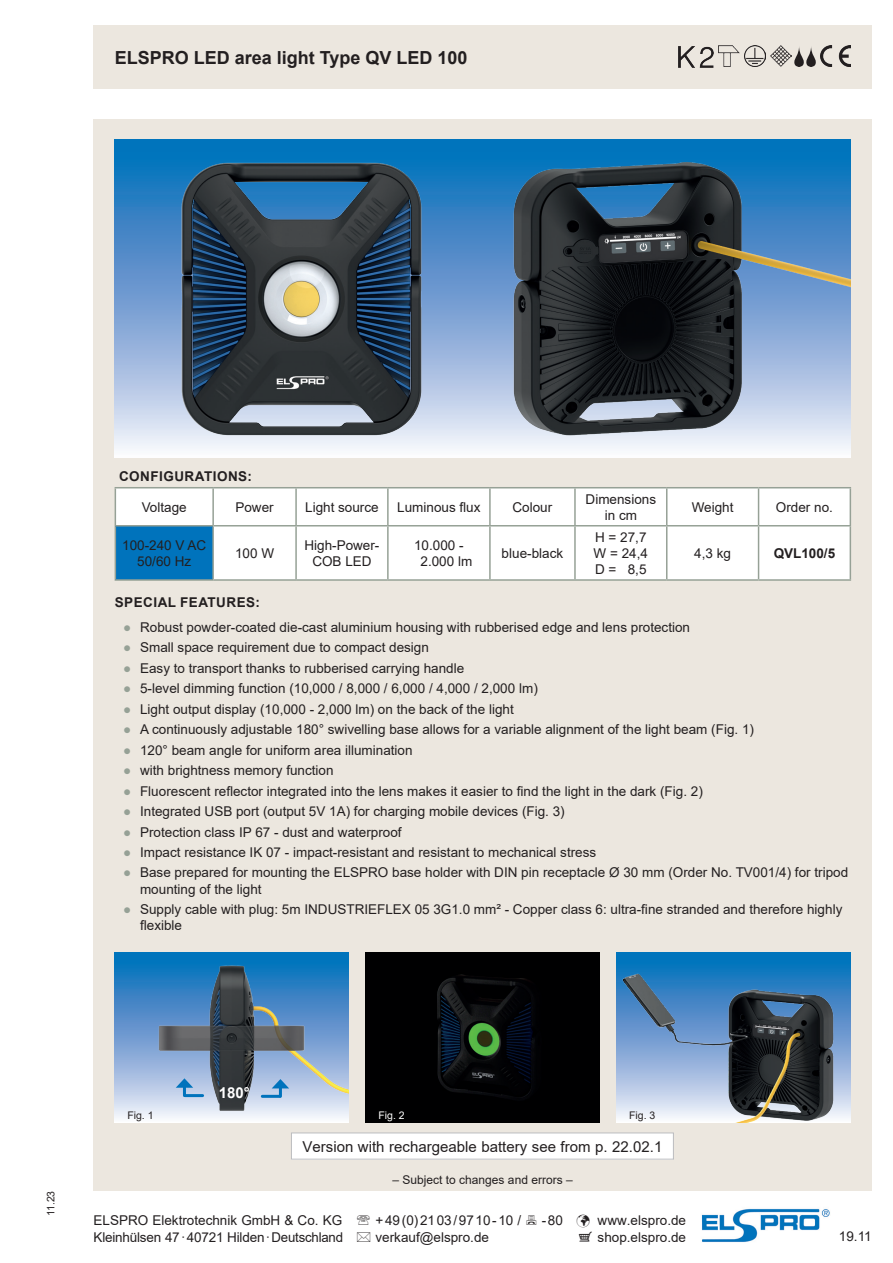
<style>
.page{position:relative;width:893px;height:1263px;background:#fff}
.page>*{position:absolute;margin:0;border:0;box-sizing:border-box;transform-origin:0 0}
.t1{font:700 18px "Arial";color:#231f20}
.t2{font:15px "Arial";color:#231f20}
.t3{font:700 15px "Arial";color:#fff}
.t4{font:13.5px/16.2px "Arial";color:#231f20;text-align:center}
.t5{font:700 13.5px "Arial";letter-spacing:.035em;color:#231f20}
.t6{font:12px "Arial";color:#231f20}
.t7{font:10.5px "Arial";color:#231f20}
.t8{font:10.5px "Arial";color:#fff}
.s1{color:#96a196}
</style>
<div class="page">
<div style="left:94px;top:1169px;width:778px;height:22px;background:#ece7df"></div>
<div style="left:94px;top:119px;width:778px;height:1050px;background:#ece7df"></div>
<div style="left:94px;top:26px;width:778px;height:63px;background:#ece7df"></div>
<svg style="left:115px;top:139px;width:357px;height:319px;background:#74a4d4"></svg>
<img style="left:139px;top:139px;width:330px;height:319px">
<div style="left:472px;top:139px;width:378px;height:319px;background:#f6f8fc"></div>
<img style="left:472px;top:139px;width:378px;height:305px">
<div style="left:291px;top:1133px;width:382px;height:26px;background:#fff"></div>
<div style="left:291px;top:1132px;width:383px;height:27px;border:1px solid #bcbdc0"></div>
<img style="left:701px;top:1208px;width:129px;height:34px">
<img style="left:820px;top:46px;width:30px;height:21px">
<img style="left:744px;top:46px;width:22px;height:21px">
<img style="left:718px;top:46px;width:22px;height:21px">
<img style="left:679px;top:46px;width:35px;height:21px">
<svg style="left:794px;top:46px;width:10px;height:21px"></svg>
<svg style="left:806px;top:46px;width:10px;height:21px"></svg>
<img style="left:770px;top:46px;width:22px;height:21px">
<svg style="left:115px;top:952px;width:25px;height:171px;background:#74a5d4"></svg>
<img style="left:140px;top:952px;width:209px;height:171px">
<img style="left:366px;top:952px;width:234px;height:171px">
<div style="left:617px;top:952px;width:233px;height:171px;background:#0075bd"></div>
<img style="left:617px;top:969px;width:233px;height:154px">
<hr style="left:185px;top:1094px;width:18px;height:3px;background:#0073bc">
<svg style="left:176px;top:1078px;width:17px;height:17px"></svg>
<hr style="left:262px;top:1095px;width:18px;height:3px;background:#0073bc">
<svg style="left:272px;top:1079px;width:17px;height:17px"></svg>
<div style="left:93px;top:458px;width:778px;height:127px;background:#ece7df"></div>
<div style="left:116px;top:488px;width:734px;height:91px;background:#fff"></div>
<div style="left:115px;top:526px;width:98px;height:54px;background:#0073bc"></div>
<hr style="left:115px;top:487px;width:98px;height:1px;background:#96a196">
<hr style="left:115px;top:488px;width:1px;height:37px;background:#96a196">
<hr style="left:213px;top:487px;width:83px;height:1px;background:#96a196">
<hr style="left:212px;top:488px;width:2px;height:37px;background:#96a196">
<hr style="left:296px;top:487px;width:92px;height:1px;background:#96a196">
<hr style="left:295px;top:488px;width:2px;height:37px;background:#96a196">
<hr style="left:388px;top:487px;width:102px;height:1px;background:#96a196">
<hr style="left:387px;top:488px;width:2px;height:37px;background:#96a196">
<hr style="left:490px;top:487px;width:85px;height:1px;background:#96a196">
<hr style="left:489px;top:488px;width:2px;height:37px;background:#96a196">
<hr style="left:575px;top:487px;width:92px;height:1px;background:#96a196">
<hr style="left:574px;top:488px;width:2px;height:37px;background:#96a196">
<hr style="left:667px;top:487px;width:91px;height:1px;background:#96a196">
<hr style="left:666px;top:488px;width:1px;height:37px;background:#96a196">
<hr style="left:758px;top:487px;width:93px;height:1px;background:#96a196">
<hr style="left:758px;top:488px;width:1px;height:37px;background:#96a196">
<hr style="left:850px;top:488px;width:1px;height:37px;background:#96a196">
<hr style="left:115px;top:525px;width:98px;height:1px;background:#96a196">
<hr style="left:115px;top:526px;width:1px;height:53px;background:#96a196">
<hr style="left:213px;top:525px;width:83px;height:1px;background:#96a196">
<hr style="left:212px;top:526px;width:2px;height:53px;background:#96a196">
<hr style="left:296px;top:525px;width:92px;height:1px;background:#96a196">
<hr style="left:295px;top:526px;width:2px;height:53px;background:#96a196">
<hr style="left:388px;top:525px;width:102px;height:1px;background:#96a196">
<hr style="left:387px;top:526px;width:2px;height:53px;background:#96a196">
<hr style="left:490px;top:525px;width:85px;height:1px;background:#96a196">
<hr style="left:489px;top:526px;width:2px;height:53px;background:#96a196">
<hr style="left:575px;top:525px;width:92px;height:1px;background:#96a196">
<hr style="left:574px;top:526px;width:2px;height:53px;background:#96a196">
<hr style="left:667px;top:525px;width:91px;height:1px;background:#96a196">
<hr style="left:666px;top:526px;width:1px;height:53px;background:#96a196">
<hr style="left:758px;top:525px;width:93px;height:1px;background:#96a196">
<hr style="left:758px;top:526px;width:1px;height:53px;background:#96a196">
<hr style="left:850px;top:526px;width:1px;height:53px;background:#96a196">
<hr style="left:115px;top:579px;width:98px;height:2px;background:#96a196">
<hr style="left:213px;top:579px;width:83px;height:2px;background:#96a196">
<hr style="left:296px;top:579px;width:92px;height:2px;background:#96a196">
<hr style="left:388px;top:579px;width:102px;height:2px;background:#96a196">
<hr style="left:490px;top:579px;width:85px;height:2px;background:#96a196">
<hr style="left:575px;top:579px;width:92px;height:2px;background:#96a196">
<hr style="left:667px;top:579px;width:91px;height:2px;background:#96a196">
<hr style="left:758px;top:579px;width:93px;height:2px;background:#96a196">
<h1 class="t1" style="left:115px;top:45px;width:354px">ELSPRO LED area light Type QV LED 100</h1>
<p class="t5" style="left:119px;top:467px;width:134px">CONFIGURATIONS:</p>
<p class="t4" style="left:142px;top:499px;width:47px">Voltage</p>
<p class="t4" style="left:235px;top:499px;width:40px">Power</p>
<p class="t4" style="left:305px;top:499px;width:75px">Light source</p>
<p class="t4" style="left:397px;top:499px;width:85px">Luminous flux</p>
<p class="t4" style="left:513px;top:499px;width:41px">Colour</p>
<p class="t4" style="left:586px;top:491px;width:72px">Dimensions in cm</p>
<p class="t4" style="left:692px;top:499px;width:43px">Weight</p>
<p class="t4" style="left:776px;top:499px;width:59px">Order no.</p>
<p class="t4" style="left:122px;top:537px;width:86px">100-240 V AC<br>50/60 Hz</p>
<p class="t4" style="left:235px;top:545px;width:41px">100 W</p>
<p class="t4" style="left:304px;top:537px;width:77px">High-Power-<br>COB LED</p>
<p class="t4" style="left:420px;top:537px;width:53px;text-align:left;text-indent:-6px">10.000 -<br>2.000 lm</p>
<p class="t4" style="left:502px;top:545px;width:63px">blue-black</p>
<p class="t4" style="left:594px;top:529px;width:56px;text-align:justify">H = 27,7<br>W = 24,4<br>D = 8,5</p>
<p class="t4" style="left:694px;top:545px;width:38px">4,3 kg</p>
<p class="t5" style="left:774px;top:543px;width:63px">QVL100/5</p>
<p class="t5" style="left:115px;top:593px;width:147px">SPECIAL FEATURES:</p>
<p class="t4" style="left:123px;top:619px;width:568px"><span class="s1">●</span> Robust powder-coated die-cast aluminium housing with rubberised edge and lens protection</p>
<p class="t4" style="left:123px;top:639px;width:307px"><span class="s1">●</span> Small space requirement due to compact design</p>
<p class="t4" style="left:123px;top:660px;width:343px"><span class="s1">●</span> Easy to transport thanks to rubberised carrying handle</p>
<p class="t4" style="left:123px;top:680px;width:416px"><span class="s1">●</span> 5-level dimming function (10,000 / 8,000 / 6,000 / 4,000 / 2,000 lm)</p>
<p class="t4" style="left:123px;top:701px;width:392px"><span class="s1">●</span> Light output display (10,000 - 2,000 lm) on the back of the light</p>
<p class="t4" style="left:123px;top:721px;width:632px"><span class="s1">●</span> A continuously adjustable 180° swivelling base allows for a variable alignment of the light beam (Fig. 1)</p>
<p class="t4" style="left:123px;top:742px;width:291px"><span class="s1">●</span> 120° beam angle for uniform area illumination</p>
<p class="t4" style="left:123px;top:762px;width:212px"><span class="s1">●</span> with brightness memory function</p>
<p class="t4" style="left:123px;top:783px;width:581px"><span class="s1">●</span> Fluorescent reflector integrated into the lens makes it easier to find the light in the dark (Fig. 2)</p>
<p class="t4" style="left:123px;top:803px;width:443px"><span class="s1">●</span> Integrated USB port (output 5V 1A) for charging mobile devices (Fig. 3)</p>
<p class="t4" style="left:123px;top:824px;width:280px"><span class="s1">●</span> Protection class IP 67 - dust and waterproof</p>
<p class="t4" style="left:123px;top:844px;width:475px"><span class="s1">●</span> Impact resistance IK 07 - impact-resistant and resistant to mechanical stress</p>
<p class="t4" style="left:140px;top:864px;width:710px;text-align:left;text-indent:-17px"><span class="s1">●</span> Base prepared for mounting the ELSPRO base holder with DIN pin receptacle Ø 30 mm (Order No. TV001/4) for tripod mounting of the light</p>
<p class="t4" style="left:140px;top:901px;width:704px;text-align:left;text-indent:-17px"><span class="s1">●</span> Supply cable with plug: 5m INDUSTRIEFLEX 05 3G1.0 mm² - Copper class 6: ultra-fine stranded and therefore highly flexible</p>
<p class="t7" style="left:43px;top:1216px;width:27px;rotate:-90deg">11.23</p>
<p class="t3" style="left:219px;top:1082px;width:33px">180°</p>
<p class="t7" style="left:127px;top:1108px;width:28px">Fig. 1</p>
<p class="t8" style="left:378px;top:1108px;width:28px">Fig. 2</p>
<p class="t7" style="left:629px;top:1108px;width:28px">Fig. 3</p>
<p class="t2" style="left:302px;top:1136px;width:361px">Version with rechargeable battery see from p. 22.02.1</p>
<p class="t6" style="left:393px;top:1172px;width:182px">– Subject to changes and errors –</p>
<p class="t4" style="left:94px;top:1212px;width:250px">ELSPRO Elektrotechnik GmbH &amp; Co. KG</p>
<p class="t4" style="left:376px;top:1212px;width:147px">+49(0)2103/9710-10 /</p>
<p class="t4" style="left:542px;top:1212px;width:146px">-80 ✓ www.elspro.de</p>
<p class="t4" style="left:94px;top:1229px;width:251px">Kleinhülsen 47·40721 Hilden·Deutschland</p>
<p class="t4" style="left:376px;top:1229px;width:115px">verkauf@elspro.de</p>
<p class="t4" style="left:598px;top:1229px;width:90px">shop.elspro.de</p>
<p class="t4" style="left:839px;top:1228px;width:34px">19.11</p>
</div>
